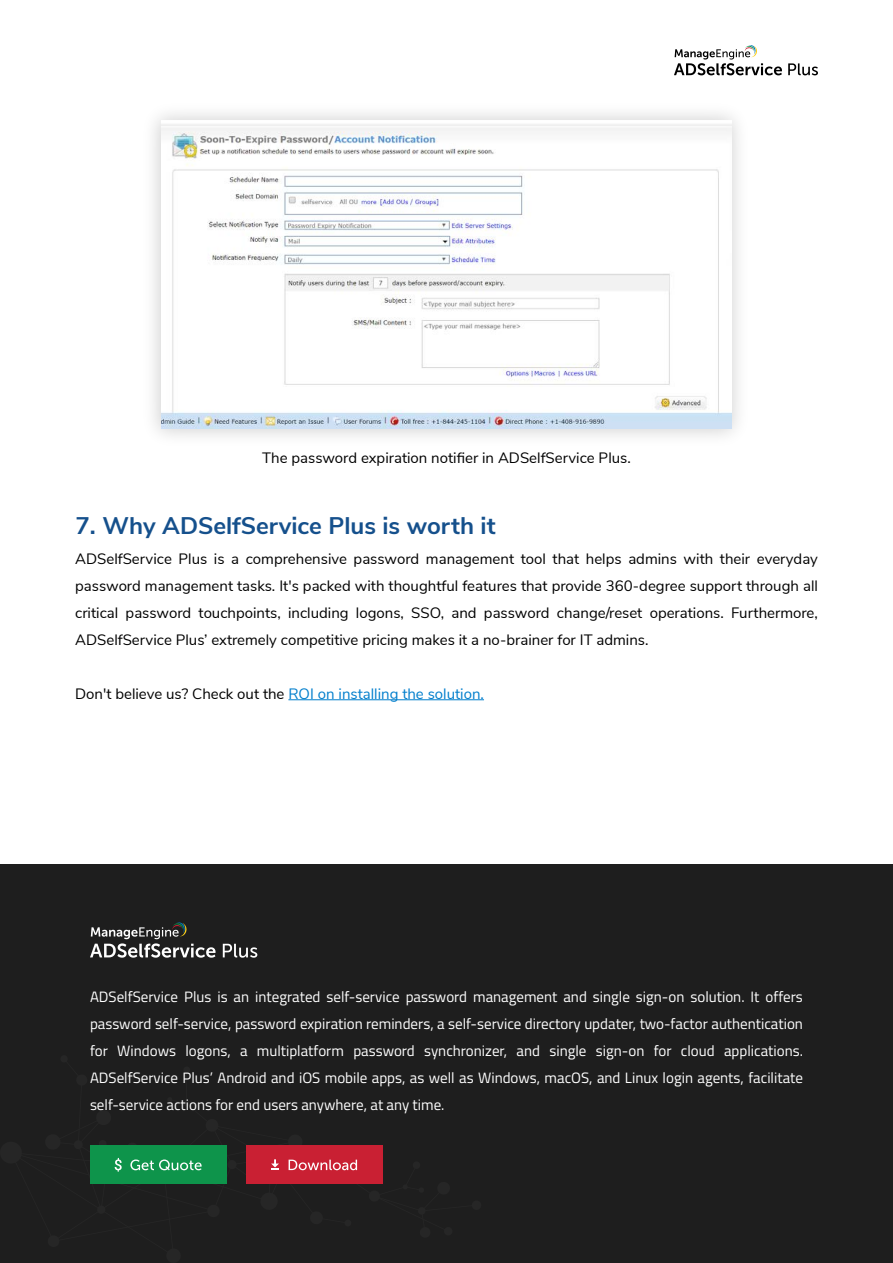
<style>
.page{position:relative;width:893px;height:1263px;background:#fff}
.page>*{position:absolute;margin:0;border:0;box-sizing:border-box;transform-origin:0 0}
.t1{font:700 24px "Nunito Sans";color:#15508c}
.t2{font:15px/27px "Titillium Web";color:#fff;text-align:justify}
.t3{font:15px/27px "Nunito Sans";color:#000;text-align:justify}
.t4{font:15px "Nunito Sans";color:#007ecc}
.s1{color:#000}
</style>
<div class="page">
<svg style="left:788px;top:63px;width:30px;height:12px"></svg>
<svg style="left:674px;top:45px;width:108px;height:30px"></svg>
<hr style="left:288px;top:699px;width:196px;height:1px;background:#007ecc">
<img style="left:161px;top:123px;width:571px;height:305px">
<div style="left:0;top:864px;width:893px;height:399px;background:#1e1e1e"></div>
<svg style="left:90px;top:1145px;width:293px;height:39px;background:#6d5e46"></svg>
<svg style="left:223px;top:944px;width:34px;height:14px"></svg>
<svg style="left:90px;top:922px;width:126px;height:36px"></svg>
<p class="t3" style="left:262px;top:444px;width:370px">The password expiration notifier in ADSelfService Plus.</p>
<h1 class="t1" style="left:76px;top:508px;width:421px">7. Why ADSelfService Plus is worth it</h1>
<p class="t3" style="left:75px;top:544px;width:744px">ADSelfService Plus is a comprehensive password management tool that helps admins with their everyday password management tasks. It's packed with thoughtful features that provide 360-degree support through all critical password touchpoints, including logons, SSO, and password change/reset operations. Furthermore, ADSelfService Plus’ extremely competitive pricing makes it a no-brainer for IT admins.</p>
<p class="t4" style="left:75px;top:682px;width:410px"><span class="s1">Don't believe us? Check out the</span> ROI on installing the solution.</p>
<p class="t2" style="left:90px;top:982px;width:714px">ADSelfService Plus is an integrated self-service password management and single sign-on solution. It offers password self-service, password expiration reminders, a self-service directory updater, two-factor authentication for Windows logons, a multiplatform password synchronizer, and single sign-on for cloud applications.<br>ADSelfService Plus’ Android and iOS mobile apps, as well as Windows, macOS, and Linux login agents, facilitate self-service actions for end users anywhere, at any time.</p>
</div>
